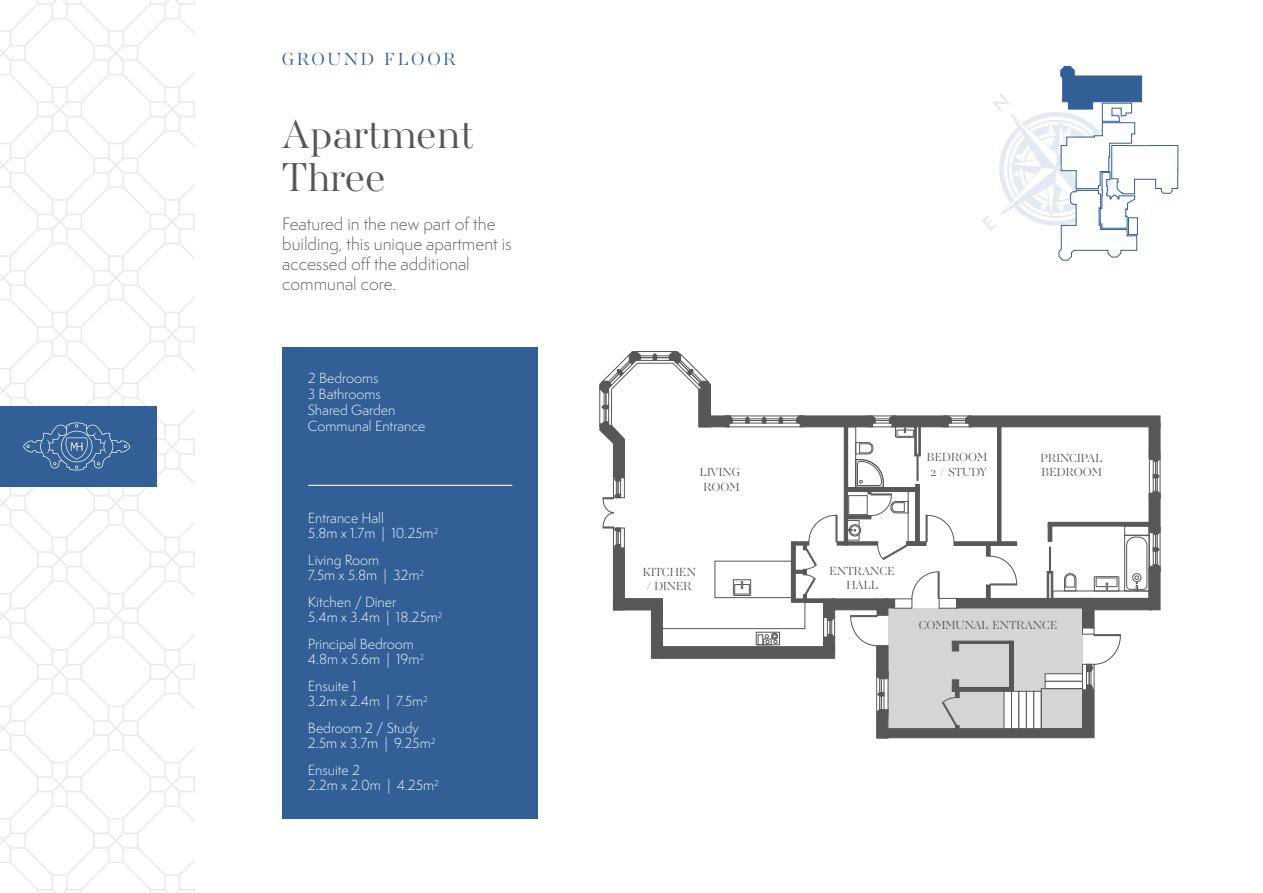
<style>
.page{position:relative;width:1263px;height:893px;background:#fff}
.page>*{position:absolute;margin:0;border:0;box-sizing:border-box;transform-origin:0 0}
.t1{font:300 41.4px/43.5px "AW Conqueror Std Didot";color:#575756}
.t2{font:300 18px "AW Conqueror Std Didot";letter-spacing:.15em;color:#326096}
.t3{font:300 16.5px/19.8px "Semplicita Pro";color:#575756}
.t4{font:300 13.5px/15px "Semplicita Pro";color:#fff}
.t5{font:300 12px/14.4px "AW Conqueror Std Didot";color:#575756;text-align:center}
</style>
<div class="page">
<div style="left:888px;top:608px;width:194px;height:121px;background:#d5d5d5"></div>
<img style="left:0;top:0;width:195px;height:893px">
<div style="left:0;top:406px;width:156px;height:81px;background:#326096"></div>
<svg style="left:23px;top:422px;width:107px;height:48px"></svg>
<div style="left:798px;top:416px;width:6px;height:7px;background:#575756"></div>
<div style="left:725px;top:416px;width:6px;height:7px;background:#575756"></div>
<div style="left:725px;top:416px;width:79px;height:11px;border:1px solid #575756"></div>
<div style="left:731px;top:418px;width:66px;height:3px;border:1px solid #575756"></div>
<div style="left:731px;top:420px;width:66px;height:3px;border:1px solid #575756"></div>
<div style="left:613px;top:528px;width:12px;height:20px;border:1px solid #575756"></div>
<div style="left:1082px;top:664px;width:12px;height:26px;border:1px solid #575756"></div>
<div style="left:1082px;top:627px;width:12px;height:7px;border:1px solid #575756"></div>
<div style="left:613px;top:477px;width:12px;height:21px;border:1px solid #575756"></div>
<div style="left:943px;top:416px;width:29px;height:11px;border:1px solid #575756"></div>
<div style="left:945px;top:418px;width:24px;height:3px;border:1px solid #575756"></div>
<div style="left:945px;top:420px;width:24px;height:3px;border:1px solid #575756"></div>
<svg style="left:1093px;top:576px;width:26px;height:15px"></svg>
<svg style="left:599px;top:351px;width:112px;height:93px"></svg>
<div style="left:698px;top:389px;width:13px;height:38px;background:#575756;border:1px solid #575756"></div>
<div style="left:884px;top:728px;width:210px;height:10px;background:#575756;border:1px solid #575756"></div>
<div style="left:850px;top:615px;width:27px;height:2px;border:1px solid #575756"></div>
<div style="left:1094px;top:634px;width:27px;height:2px;border:1px solid #575756"></div>
<div style="left:918px;top:426px;width:3px;height:30px;background:#575756;border:1px solid #575756"></div>
<hr style="left:1051px;top:571px;width:2px;height:30px;background:#575756">
<hr style="left:1047px;top:571px;width:2px;height:30px;background:#575756">
<div style="left:1049px;top:547px;width:2px;height:26px;border:1px solid #575756"></div>
<svg style="left:1064px;top:573px;width:13px;height:18px"></svg>
<div style="left:1124px;top:535px;width:25px;height:56px;border:1px solid #575756"></div>
<div style="left:876px;top:711px;width:12px;height:6px;background:#575756;border:1px solid #575756"></div>
<div style="left:876px;top:671px;width:12px;height:41px;border:1px solid #575756"></div>
<div style="left:879px;top:675px;width:3px;height:35px;border:1px solid #575756"></div>
<div style="left:881px;top:675px;width:3px;height:35px;border:1px solid #575756"></div>
<svg style="left:877px;top:674px;width:11px;height:5px"></svg>
<svg style="left:877px;top:709px;width:11px;height:5px"></svg>
<svg style="left:1126px;top:534px;width:27px;height:57px"></svg>
<div style="left:1149px;top:532px;width:11px;height:40px;border:1px solid #575756"></div>
<div style="left:1155px;top:534px;width:3px;height:34px;border:1px solid #575756"></div>
<div style="left:1153px;top:534px;width:3px;height:34px;border:1px solid #575756"></div>
<div style="left:1149px;top:493px;width:11px;height:6px;background:#575756"></div>
<div style="left:1149px;top:454px;width:11px;height:6px;background:#575756"></div>
<div style="left:1149px;top:459px;width:11px;height:39px;border:1px solid #575756"></div>
<div style="left:1155px;top:461px;width:3px;height:34px;border:1px solid #575756"></div>
<div style="left:1153px;top:461px;width:3px;height:34px;border:1px solid #575756"></div>
<div style="left:699px;top:416px;width:30px;height:11px;background:#575756"></div>
<div style="left:800px;top:416px;width:73px;height:11px;background:#575756"></div>
<div style="left:891px;top:416px;width:57px;height:11px;background:#575756"></div>
<div style="left:969px;top:416px;width:191px;height:11px;background:#575756"></div>
<div style="left:1149px;top:423px;width:11px;height:35px;background:#575756"></div>
<div style="left:1149px;top:494px;width:11px;height:38px;background:#575756"></div>
<div style="left:1149px;top:568px;width:11px;height:42px;background:#575756"></div>
<div style="left:1082px;top:598px;width:70px;height:12px;background:#575756"></div>
<div style="left:956px;top:598px;width:137px;height:10px;background:#575756"></div>
<div style="left:1082px;top:609px;width:12px;height:19px;background:#575756"></div>
<div style="left:1082px;top:690px;width:12px;height:39px;background:#575756"></div>
<div style="left:613px;top:440px;width:12px;height:38px;background:#575756"></div>
<div style="left:613px;top:548px;width:12px;height:62px;background:#575756"></div>
<div style="left:613px;top:598px;width:50px;height:12px;background:#575756;border:1px solid #575756"></div>
<div style="left:651px;top:608px;width:12px;height:51px;background:#575756"></div>
<div style="left:660px;top:646px;width:175px;height:13px;background:#575756;border:1px solid #575756"></div>
<div style="left:823px;top:637px;width:12px;height:16px;background:#575756"></div>
<div style="left:831px;top:598px;width:46px;height:12px;background:#575756;border:1px solid #575756"></div>
<div style="left:877px;top:598px;width:11px;height:18px;background:#575756;border:1px solid #575756"></div>
<div style="left:884px;top:598px;width:11px;height:10px;background:#575756;border:1px solid #575756"></div>
<div style="left:876px;top:645px;width:12px;height:29px;background:#575756;border:1px solid #575756"></div>
<div style="left:876px;top:716px;width:12px;height:22px;background:#575756;border:1px solid #575756"></div>
<div style="left:1009px;top:641px;width:5px;height:51px;background:#575756"></div>
<svg style="left:952px;top:687px;width:60px;height:5px"></svg>
<hr style="left:952px;top:641px;width:59px;height:3px;background:#575756">
<div style="left:952px;top:642px;width:7px;height:9px;background:#575756"></div>
<div style="left:952px;top:679px;width:7px;height:10px;background:#575756;border:1px solid #575756"></div>
<hr style="left:844px;top:426px;width:4px;height:119px;background:#575756">
<div style="left:847px;top:487px;width:73px;height:5px;background:#575756"></div>
<div style="left:915px;top:484px;width:5px;height:62px;background:#575756"></div>
<div style="left:906px;top:541px;width:20px;height:5px;background:#575756;border:1px solid #575756"></div>
<svg style="left:837px;top:541px;width:41px;height:4px"></svg>
<hr style="left:845px;top:515px;width:26px;height:4px;background:#575756">
<svg style="left:954px;top:541px;width:63px;height:5px"></svg>
<hr style="left:986px;top:545px;width:4px;height:11px;background:#575756">
<hr style="left:986px;top:585px;width:4px;height:16px;background:#575756">
<hr style="left:997px;top:426px;width:4px;height:116px;background:#575756">
<hr style="left:1048px;top:522px;width:101px;height:4px;background:#575756">
<hr style="left:1048px;top:525px;width:4px;height:17px;background:#575756">
<div style="left:1052px;top:591px;width:97px;height:8px;border:1px solid #575756"></div>
<div style="left:1124px;top:526px;width:25px;height:10px;border:1px solid #575756"></div>
<div style="left:908px;top:491px;width:8px;height:51px;border:1px solid #575756"></div>
<div style="left:848px;top:495px;width:19px;height:20px;border:1px solid #575756"></div>
<div style="left:847px;top:426px;width:9px;height:62px;border:1px solid #575756"></div>
<div style="left:939px;top:598px;width:19px;height:10px;border:1px solid #575756"></div>
<div style="left:847px;top:520px;width:12px;height:20px;background:#fff;border:1px solid #575756"></div>
<svg style="left:847px;top:523px;width:15px;height:15px"></svg>
<svg style="left:602px;top:477px;width:19px;height:72px"></svg>
<svg style="left:850px;top:616px;width:27px;height:30px"></svg>
<svg style="left:911px;top:571px;width:28px;height:28px"></svg>
<svg style="left:989px;top:555px;width:28px;height:30px"></svg>
<svg style="left:926px;top:515px;width:29px;height:27px"></svg>
<svg style="left:855px;top:416px;width:63px;height:100px"></svg>
<svg style="left:1086px;top:635px;width:35px;height:58px"></svg>
<svg style="left:662px;top:515px;width:175px;height:132px"></svg>
<svg style="left:877px;top:544px;width:30px;height:16px"></svg>
<svg style="left:941px;top:690px;width:18px;height:40px"></svg>
<div style="left:1004px;top:691px;width:8px;height:38px;background:#fff"></div>
<div style="left:1011px;top:691px;width:8px;height:38px;background:#fff;border:1px solid #575756"></div>
<div style="left:1018px;top:691px;width:9px;height:38px;background:#fff;border:1px solid #575756"></div>
<div style="left:1026px;top:691px;width:8px;height:38px;background:#fff;border:1px solid #575756"></div>
<div style="left:1033px;top:691px;width:8px;height:38px;background:#fff;border:1px solid #575756"></div>
<div style="left:1045px;top:681px;width:38px;height:8px;background:#fff;border:1px solid #575756"></div>
<div style="left:1045px;top:673px;width:38px;height:8px;background:#fff;border:1px solid #575756"></div>
<div style="left:1041px;top:688px;width:42px;height:41px;border:1px solid #575756"></div>
<div style="left:282px;top:347px;width:256px;height:471px;background:#326096"></div>
<hr style="left:308px;top:485px;width:204px;height:1px;background:#fff">
<svg style="left:999px;top:66px;width:179px;height:195px"></svg>
<h2 class="t2" style="left:282px;top:50px;width:175px">GROUND FLOOR</h2>
<h1 class="t1" style="left:282px;top:116px;width:193px">Apartment<br>Three</h1>
<p class="t3" style="left:282px;top:214px;width:231px">Featured in the new part of the building, this unique apartment is accessed off the additional communal core.</p>
<p class="t4" style="left:308px;top:370px;width:119px;line-height:16.2px">2 Bedrooms<br>3 Bathrooms<br>Shared Garden<br>Communal Entrance</p>
<p class="t4" style="left:308px;top:511px;width:132px">Entrance Hall<br>5.8m x 1.7m | 10.25m<sup>2</sup></p>
<p class="t4" style="left:308px;top:553px;width:118px">Living Room<br>7.5m x 5.8m | 32m<sup>2</sup></p>
<p class="t4" style="left:308px;top:595px;width:136px">Kitchen / Diner<br>5.4m x 3.4m | 18.25m<sup>2</sup></p>
<p class="t4" style="left:308px;top:637px;width:118px">Principal Bedroom<br>4.8m x 5.6m | 19m<sup>2</sup></p>
<p class="t4" style="left:308px;top:679px;width:121px">Ensuite 1<br>3.2m x 2.4m | 7.5m<sup>2</sup></p>
<p class="t4" style="left:308px;top:721px;width:129px">Bedroom 2 / Study<br>2.5m x 3.7m | 9.25m<sup>2</sup></p>
<p class="t4" style="left:308px;top:763px;width:132px">Ensuite 2<br>2.2m x 2.0m | 4.25m<sup>2</sup></p>
<p class="t5" style="left:700px;top:466px;width:42px">LIVING<br>ROOM</p>
<p class="t5" style="left:643px;top:566px;width:55px">KITCHEN / DINER</p>
<p class="t5" style="left:927px;top:451px;width:62px;text-align:left">BEDROOM<br>2 / STUDY</p>
<p class="t5" style="left:1040px;top:451px;width:63px;text-align:left">PRINCIPAL<br>BEDROOM</p>
<p class="t5" style="left:830px;top:565px;width:67px">ENTRANCE<br>HALL</p>
<p class="t5" style="left:919px;top:619px;width:140px">COMMUNAL ENTRANCE</p>
</div>
